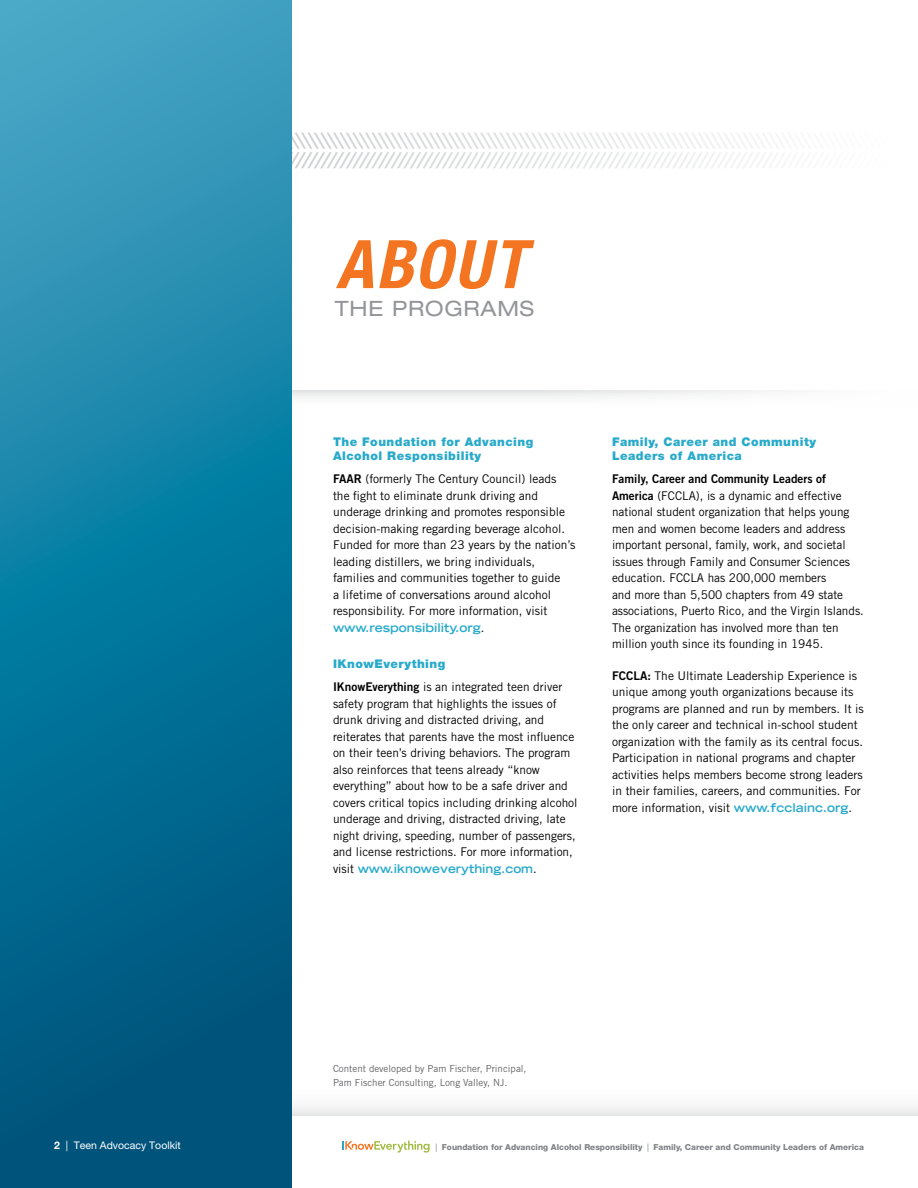
<style>
.page{position:relative;width:918px;height:1188px;background:#fff}
.page>*{position:absolute;margin:0;border:0;box-sizing:border-box;transform-origin:0 0}
.t1{font:italic 700 condensed 67.05px "Helvetica Neue LT Pro";letter-spacing:.04em;color:#f47521}
.t2{font:expanded 21.15px "Helvetica Neue LT Pro";letter-spacing:.04em;color:#939598}
.t3{font:12px/16.5px "Trade Gothic LT Std";color:#000}
.t4{font:900 12px/14.4px "Helvetica Neue LT Pro";letter-spacing:.04em;color:#29aacb}
.t5{font:12px "Trade Gothic LT Std Bd 2";color:#000}
.t6{font:10.5px "Helvetica Neue LT Pro";color:#fff}
.t7{font:9.75px/13.5px "Trade Gothic LT Std";color:#636466}
.t8{font:800 8.25px "Helvetica Neue LT Pro";color:#808285}
.s1{font-family:"Trade Gothic LT Std Bd 2"}
.s2{font-weight:700;font-stretch:expanded;color:#29aacb}
.s3{font-weight:700}
.s4{font-weight:400}
</style>
<div class="page">
<svg style="left:292px;top:133px;width:470px;height:35px"></svg>
<svg style="left:0;top:0;width:292px;height:1188px;background:#13799e"></svg>
<svg style="left:342px;top:1141px;width:88px;height:12px"></svg>
<h1 class="t1" style="left:336px;top:224px;width:191px">ABOUT</h1>
<h2 class="t2" style="left:335px;top:296px;width:201px">THE PROGRAMS</h2>
<p class="t4" style="left:333px;top:434px;width:202px">The Foundation for Advancing<br>Alcohol Responsibility</p>
<p class="t3" style="left:333px;top:471px;width:244px"><span class="s1">FAAR</span> (formerly The Century Council) leads the fight to eliminate drunk driving and underage drinking and promotes responsible decision-making regarding beverage alcohol.<br>Funded for more than 23 years by the nation’s leading distillers, we bring individuals, families and communities together to guide<br>a lifetime of conversations around alcohol responsibility. For more information, visit <span class="s2">www.responsibility.org</span>.</p>
<p class="t4" style="left:333px;top:657px;width:114px">IKnowEverything</p>
<p class="t3" style="left:333px;top:679px;width:246px"><span class="s1">IKnowEverything</span> is an integrated teen driver safety program that highlights the issues of drunk driving and distracted driving, and reiterates that parents have the most influence on their teen’s driving behaviors. The program also reinforces that teens already “know everything” about how to be a safe driver and covers critical topics including drinking alcohol underage and driving, distracted driving, late night driving, speeding, number of passengers, and license restrictions. For more information, visit <span class="s2">www.iknoweverything.com</span>.</p>
<p class="t4" style="left:612px;top:434px;width:206px">Family, Career and Community<br>Leaders of America</p>
<p class="t5" style="left:612px;top:472px;width:216px">Family, Career and Community Leaders of</p>
<p class="t3" style="left:612px;top:487px;width:253px"><span class="s1">America</span> (FCCLA), is a dynamic and effective national student organization that helps young men and women become leaders and address important personal, family, work, and societal issues through Family and Consumer Sciences education. FCCLA has 200,000 members<br>and more than 5,500 chapters from 49 state associations, Puerto Rico, and the Virgin Islands.<br>The organization has involved more than ten million youth since its founding in 1945.</p>
<p class="t3" style="left:612px;top:667px;width:253px"><span class="s1">FCCLA:</span> The Ultimate Leadership Experience is unique among youth organizations because its programs are planned and run by members. It is the only career and technical in-school student organization with the family as its central focus.<br>Participation in national programs and chapter activities helps members become strong leaders in their families, careers, and communities. For more information, visit <span class="s2">www.fcclainc.org</span>.</p>
<p class="t7" style="left:333px;top:1062px;width:195px">Content developed by Pam Fischer, Principal,<br>Pam Fischer Consulting, Long Valley, NJ.</p>
<p class="t6" style="left:54px;top:1139px;width:128px"><span class="s3">2</span> | Teen Advocacy Toolkit</p>
<p class="t8" style="left:436px;top:1142px;width:430px"><span class="s4">|</span> Foundation for Advancing Alcohol Responsibility <span class="s4">|</span> Family, Career and Community Leaders of America</p>
</div>
